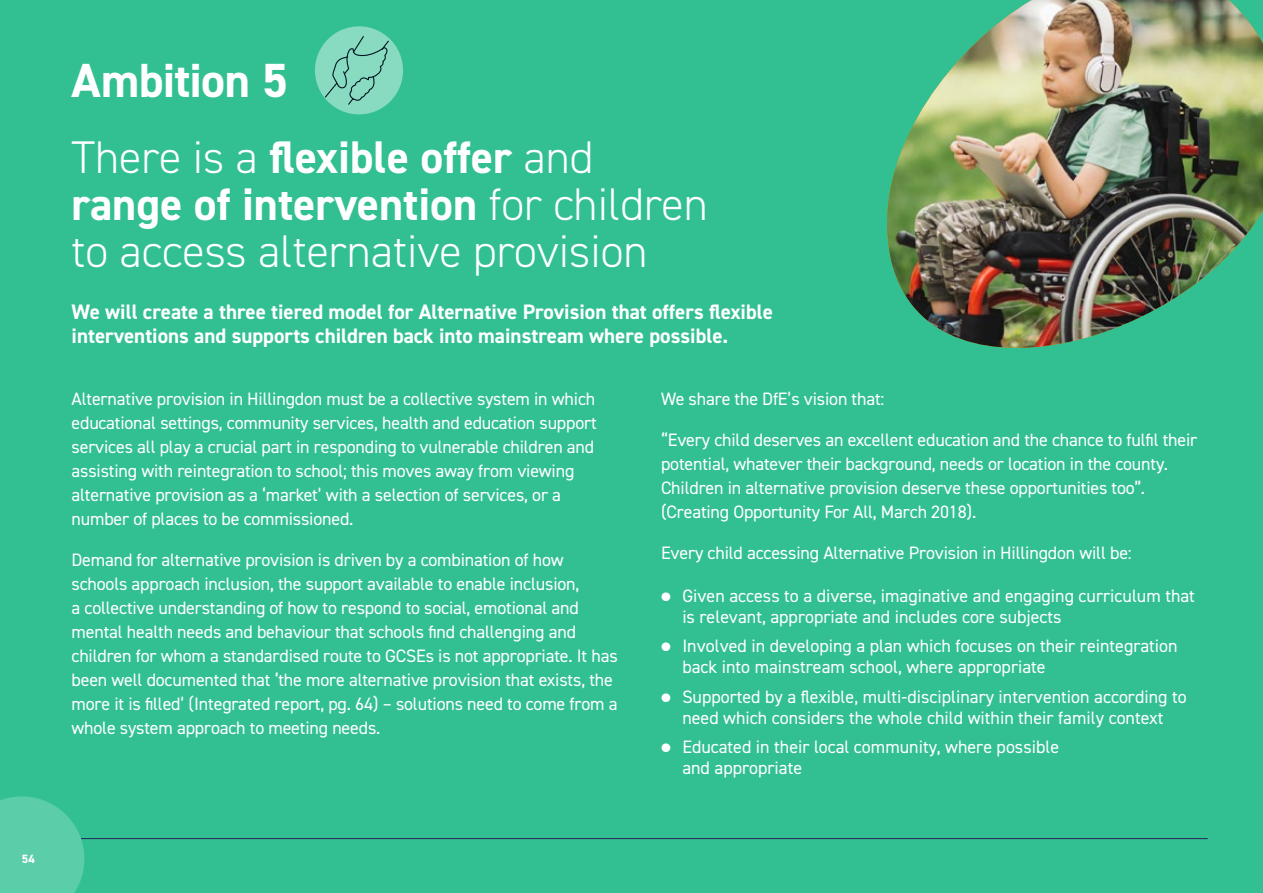
<style>
.page{position:relative;width:1263px;height:893px;background:#32c092}
.page>*{position:absolute;margin:0;border:0;box-sizing:border-box;transform-origin:0 0}
.t1{font:700 48px "DIN2014";letter-spacing:-.015em;color:#fff}
.t2{font:300 45.9px/47px "DIN2014";color:#fff}
.t3{font:700 21px/24px "DIN2014";color:#fff}
.t4{font:18px/24px "DIN2014";letter-spacing:-.01em;color:#fff}
.t5{font:700 12px "DIN2014";color:#fff}
.s1{font-weight:700}
.s2{font-weight:800;font-size:33px}
</style>
<div class="page">
<img style="left:887px;top:0;width:376px;height:348px">
<div style="left:315px;top:26px;width:88px;height:88px;background:#88dbc0;border-radius:50%"></div>
<svg style="left:324px;top:35px;width:66px;height:71px"></svg>
<hr style="left:55px;top:838px;width:1153px;height:1px;background:#28235b">
<svg style="left:0;top:796px;width:84px;height:97px;background:#56cba5"></svg>
<p class="t5" style="left:22px;top:851px;width:14px">54</p>
<h1 class="t1" style="left:72px;top:49px;width:218px">Ambition 5</h1>
<h2 class="t2" style="left:72px;top:134px;width:638px">There is a <span class="s1">flexible offer</span> and <span class="s1">range of intervention</span> for children to access alternative provision</h2>
<p class="t3" style="left:72px;top:299px;width:703px">We will create a three tiered model for Alternative Provision that offers flexible interventions and supports children back into mainstream where possible.</p>
<p class="t4" style="left:72px;top:387px;width:527px">Alternative provision in Hillingdon must be a collective system in which educational settings, community services, health and education support services all play a crucial part in responding to vulnerable children and assisting with reintegration to school; this moves away from viewing alternative provision as a ‘market’ with a selection of services, or a number of places to be commissioned.</p>
<p class="t4" style="left:72px;top:548px;width:548px">Demand for alternative provision is driven by a combination of how schools approach inclusion, the support available to enable inclusion,<br>a collective understanding of how to respond to social, emotional and mental health needs and behaviour that schools find challenging and children for whom a standardised route to GCSEs is not appropriate. It has been well documented that ‘the more alternative provision that exists, the more it is filled’ (Integrated report, pg. 64) – solutions need to come from a whole system approach to meeting needs.</p>
<p class="t4" style="left:661px;top:387px;width:225px">We share the DfE’s vision that:</p>
<p class="t4" style="left:661px;top:428px;width:538px">“Every child deserves an excellent education and the chance to fulfil their potential, whatever their background, needs or location in the county.<br>Children in alternative provision deserve these opportunities too”. (Creating Opportunity For All, March 2018).</p>
<p class="t4" style="left:661px;top:541px;width:472px">Every child accessing Alternative Provision in Hillingdon will be:</p>
<p class="t4" style="left:682px;top:584px;width:514px;line-height:21px;text-indent:-21px"><span class="s2">•</span> Given access to a diverse, imaginative and engaging curriculum that is relevant, appropriate and includes core subjects</p>
<p class="t4" style="left:682px;top:635px;width:497px;line-height:21px;text-indent:-21px"><span class="s2">•</span> Involved in developing a plan which focuses on their reintegration back into mainstream school, where appropriate</p>
<p class="t4" style="left:661px;top:685px;width:527px;line-height:21px;text-align:center"><span class="s2">•</span> Supported by a flexible, multi-disciplinary intervention according to need which considers the whole child within their family context</p>
<p class="t4" style="left:682px;top:736px;width:378px;line-height:21px;text-indent:-21px"><span class="s2">•</span> Educated in their local community, where possible and appropriate</p>
</div>
